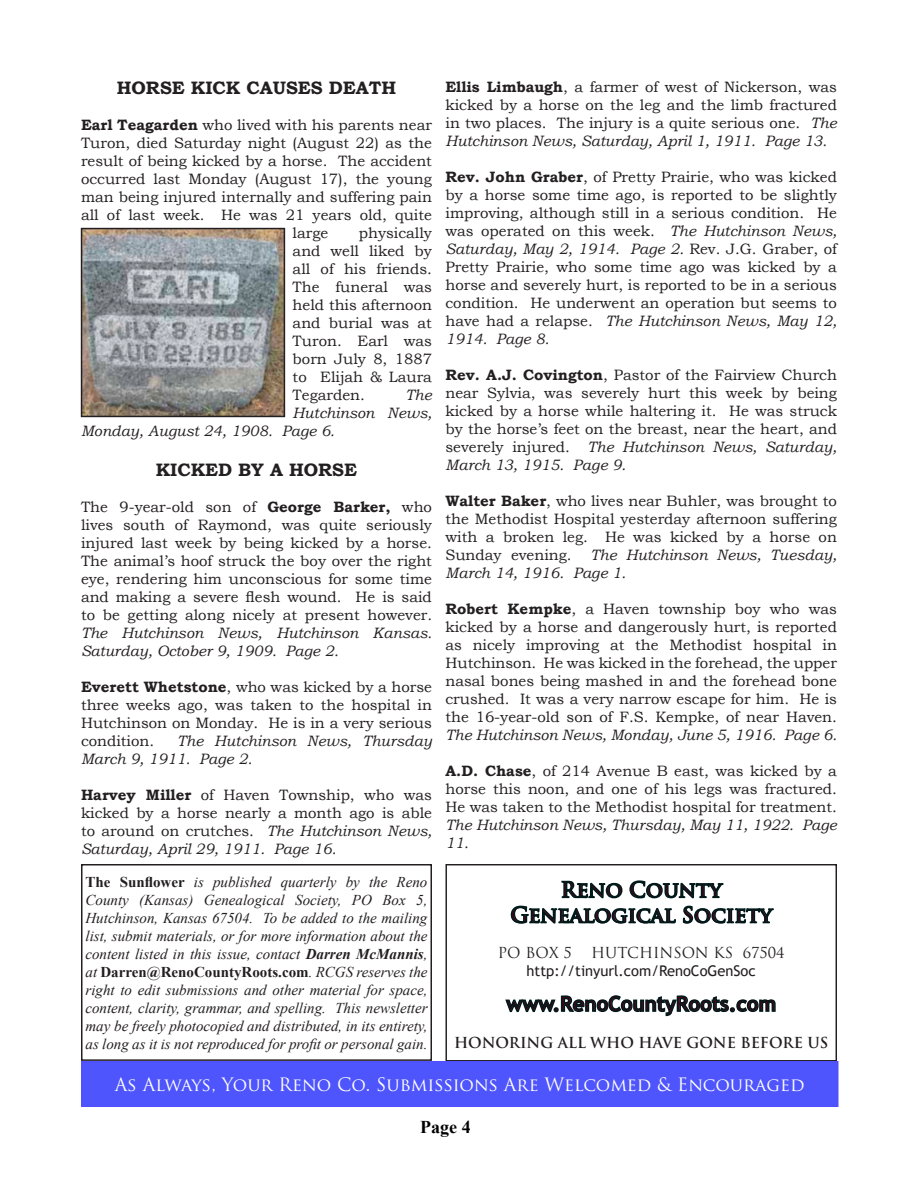
<style>
.page{position:relative;width:918px;height:1188px;background:#fff}
.page>*{position:absolute;margin:0;border:0;box-sizing:border-box;transform-origin:0 0}
.t1{font:700 21px/25.2px "Trajan Pro";color:#490016;text-align:center}
.t2{font:700 20.7px "Trebuchet MS";color:#490016}
.t3{font:18px "Trajan Pro";color:#fff}
.t4{font:700 18px "Bookman Old Style";color:#231f20}
.t5{font:700 18px "Times New Roman";color:#000}
.t6{font:15px/18px "Bookman Old Style";color:#231f20;text-align:justify}
.t7{font:italic 15px/18px "Times New Roman";color:#231f20;text-align:justify}
.t8{font:italic 15px/18px "Bookman Old Style";color:#231f20}
.t9{font:14.7px "Trebuchet MS";color:#231f20}
.t10{font:700 14.7px "Trajan Pro";color:#231f20}
.t11{font:14.7px "Trajan Pro";color:#231f20}
.s1{font-weight:700}
.s2{font-style:italic}
.s3{font-weight:700;font-style:normal}
</style>
<div class="page">
<svg style="left:505px;top:880px;width:271px;height:137px"></svg>
<div style="left:445px;top:864px;width:392px;height:197px;border:1px solid #231f20"></div>
<div style="left:81px;top:864px;width:351px;height:197px;border:2px solid #231f20"></div>
<div style="left:82px;top:1062px;width:756px;height:44px;background:#4f55fc"></div>
<div style="left:81px;top:1061px;width:757px;height:46px;border:2px solid #4e51fd"></div>
<img style="left:84px;top:231px;width:198px;height:183px">
<div style="left:81px;top:228px;width:204px;height:189px;border:2px solid #231f20"></div>
<p class="t4" style="left:117px;top:75px;width:281px">HORSE KICK CAUSES DEATH</p>
<p class="t6" style="left:81px;top:116px;width:352px"><span class="s1">Earl Teagarden</span> who lived with his parents near</p>
<p class="t6" style="left:81px;top:134px;width:352px">Turon, died Saturday night (August 22) as the</p>
<p class="t6" style="left:81px;top:152px;width:352px">result of being kicked by a horse. The accident</p>
<p class="t6" style="left:81px;top:170px;width:352px">occurred last Monday (August 17), the young</p>
<p class="t6" style="left:81px;top:188px;width:352px">man being injured internally and suffering pain</p>
<p class="t6" style="left:81px;top:206px;width:352px">all of last week. He was 21 years old, quite</p>
<p class="t6" style="left:293px;top:224px;width:37px">large</p>
<p class="t6" style="left:293px;top:224px;width:141px;text-indent:66px">physically and well liked by all of his friends.<br>The funeral was held this afternoon and burial was at Turon. Earl was born July 8, 1887 to Elijah &amp; Laura Tegarden.</p>
<p class="t8" style="left:406px;top:386px;width:28px">The</p>
<p class="t8" style="left:293px;top:404px;width:141px">Hutchinson News,</p>
<p class="t8" style="left:81px;top:422px;width:255px">Monday, August 24, 1908. Page 6.</p>
<p class="t4" style="left:156px;top:456px;width:203px">KICKED BY A HORSE</p>
<p class="t6" style="left:81px;top:497px;width:353px">The 9-year-old son of <span class="s1">George Barker,</span> who lives south of Raymond, was quite seriously injured last week by being kicked by a horse.<br>The animal’s hoof struck the boy over the right eye, rendering him unconscious for some time and making a severe flesh wound. He is said to be getting along nicely at present however<span class="s2">.<br>The Hutchinson News, Hutchinson Kansas.<br>Saturday, October 9, 1909. Page 2.</span></p>
<p class="t6" style="left:81px;top:677px;width:352px"><span class="s1">Everett Whetstone</span>, who was kicked by a horse three weeks ago, was taken to the hospital in Hutchinson on Monday. He is in a very serious condition.</p>
<p class="t8" style="left:81px;top:731px;width:352px;text-indent:96px">The Hutchinson News, Thursday<br>March 9, 1911. Page 2.</p>
<p class="t6" style="left:81px;top:785px;width:352px"><span class="s1">Harvey Miller</span> of Haven Township, who was kicked by a horse nearly a month ago is able to around on crutches. <span class="s2">The Hutchinson News, Saturday, April 29, 1911. Page 16.</span></p>
<p class="t6" style="left:446px;top:78px;width:393px"><span class="s1">Ellis Limbaugh</span>, a farmer of west of Nickerson, was kicked by a horse on the leg and the limb fractured in two places. The injury is a quite serious one. <span class="s2">The Hutchinson News, Saturday, April 1, 1911. Page 13.</span></p>
<p class="t6" style="left:445px;top:168px;width:393px"><span class="s1">Rev. John Graber</span>, of Pretty Prairie, who was kicked by a horse some time ago, is reported to be slightly improving, although still in a serious condition. He was operated on this week. <span class="s2">The Hutchinson News, Saturday, May 2, 1914. Page 2.</span> Rev. J.G. Graber, of Pretty Prairie, who some time ago was kicked by a horse and severely hurt, is reported to be in a serious condition. He underwent an operation but seems to have had a relapse. <span class="s2">The Hutchinson News, May 12, 1914. Page 8.</span></p>
<p class="t6" style="left:445px;top:366px;width:393px"><span class="s1">Rev. A.J. Covington</span>, Pastor of the Fairview Church near Sylvia, was severely hurt this week by being kicked by a horse while haltering it. He was struck by the horse’s feet on the breast, near the heart, and severely injured. <span class="s2">The Hutchinson News, Saturday, March 13, 1915. Page 9.</span></p>
<p class="t6" style="left:445px;top:492px;width:393px"><span class="s1">Walter Baker</span>, who lives near Buhler, was brought to the Methodist Hospital yesterday afternoon suffering with a broken leg. He was kicked by a horse on Sunday evening.</p>
<p class="t8" style="left:446px;top:545px;width:393px;text-indent:145px">The Hutchinson News, Tuesday,<br>March 14, 1916. Page 1.</p>
<p class="t6" style="left:446px;top:600px;width:393px"><span class="s1">Robert Kempke</span>, a Haven township boy who was kicked by a horse and dangerously hurt, is reported as nicely improving at the Methodist hospital in Hutchinson. He was kicked in the forehead, the upper nasal bones being mashed in and the forehead bone crushed. It was a very narrow escape for him. He is the 16-year-old son of F.S. Kempke, of near Haven.</p>
<p class="t8" style="left:446px;top:725px;width:393px">The Hutchinson News, Monday, June 5, 1916. Page 6.</p>
<p class="t6" style="left:446px;top:762px;width:393px"><span class="s1">A.D. Chase</span>, of 214 Avenue B east, was kicked by a horse this noon, and one of his legs was fractured.<br>He was taken to the Methodist hospital for treatment.</p>
<p class="t8" style="left:446px;top:815px;width:393px">The Hutchinson News, Thursday, May 11, 1922. Page<br>11.</p>
<p class="t7" style="left:86px;top:872px;width:344px"><span class="s3">The Sunflower</span> is published quarterly by the Reno County (Kansas) Genealogical Society, PO Box 5, Hutchinson, Kansas 67504. To be added to the mailing list, submit materials, or for more information about the content listed in this issue, contact <span class="s1">Darren McMannis</span>, at <span class="s3">Darren@RenoCountyRoots.com</span>. RCGS reserves the right to edit submissions and other material for space, content, clarity, grammar, and spelling. This newsletter may be freely photocopied and distributed, in its entirety, as long as it is not reproduced for profit or personal gain.</p>
<p class="t3" style="left:115px;top:1073px;width:691px">As Always, Your Reno Co. Submissions Are Welcomed &amp; Encouraged</p>
<h1 class="t1" style="left:510px;top:877px;width:263px">Reno County<br>Genealogical Society</h1>
<p class="t11" style="left:498px;top:943px;width:76px">PO BOX 5</p>
<p class="t11" style="left:591px;top:943px;width:195px">HUTCHINSON KS 67504</p>
<p class="t9" style="left:527px;top:961px;width:231px">http://tinyurl.com/RenoCoGenSoc</p>
<h2 class="t2" style="left:506px;top:991px;width:272px">www.RenoCountyRoots.com</h2>
<p class="t10" style="left:454px;top:1034px;width:376px">HONORING ALL WHO HAVE GONE BEFORE US</p>
<p class="t5" style="left:420px;top:1114px;width:52px">Page 4</p>
</div>
